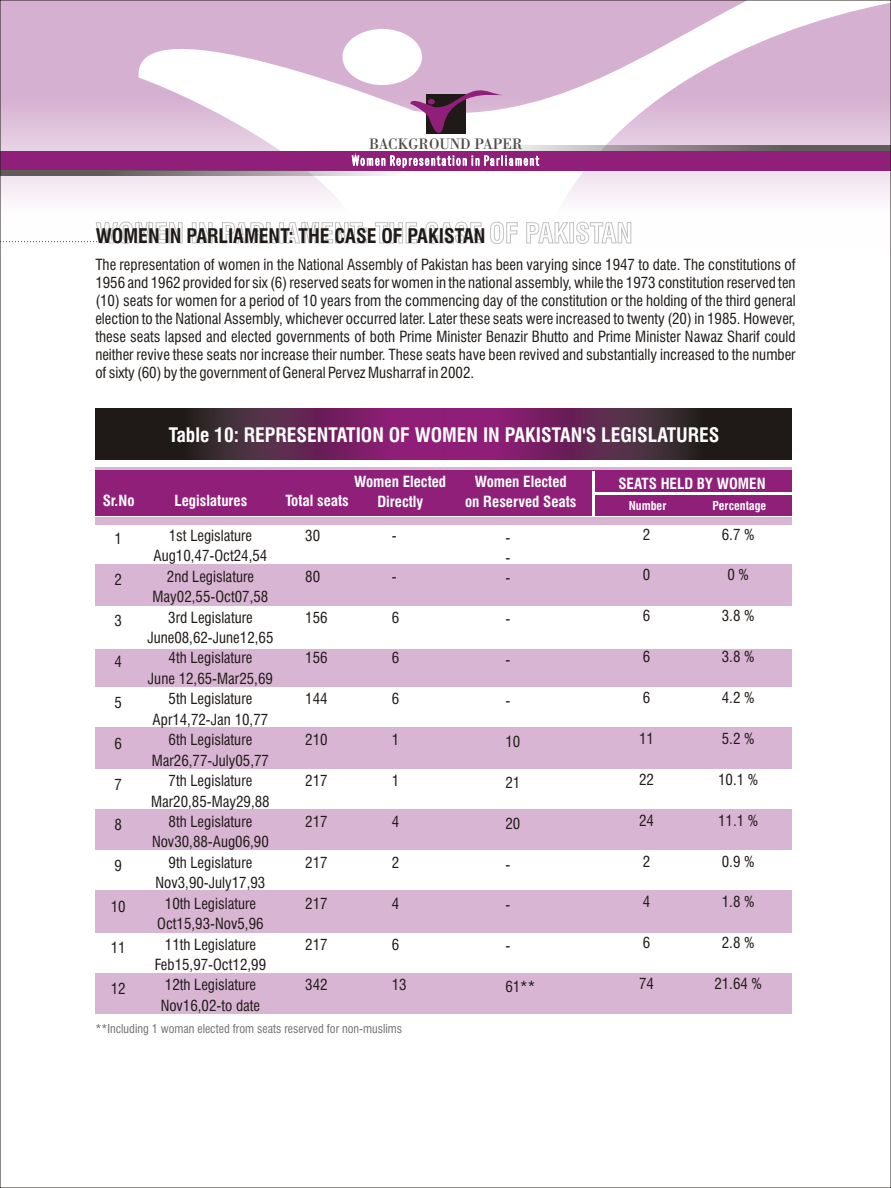
<style>
.page{position:relative;width:891px;height:1188px;background:#fff}
.page>*{position:absolute;margin:0;border:0;box-sizing:border-box;transform-origin:0 0}
.t1{font:700 19.65px "Swis 721 Cn BT";color:#1f1a17}
.t2{font:700 19.5px "Swis 721 Cn BT";color:#fff}
.t3{font:15.75px "Bodoni BT";color:#4d4a47;scale:.93 1}
.t4{font:15px/20.4px "Swis 721 Cn BT";color:#1f1a17;text-align:justify}
.t5{font:700 15px/20.5px "Swis 721 Cn BT";color:#fff;text-align:center}
.t6{font:13.2px "News Goth X Cn BT";letter-spacing:.12em;color:#fff}
.t7{font:12px "Swis 721 Cn BT";color:#737070}
.t8{font:700 12px "Swis 721 Cn BT";color:#fff}
</style>
<div class="page">
<svg style="left:2px;top:2px;width:129px;height:241px;fill:#dab8d5"></svg>
<svg style="left:131px;top:2px;width:758px;height:199px"></svg>
<svg style="left:410px;top:89px;width:96px;height:53px"></svg>
<div style="left:0;top:151px;width:891px;height:19px;background:#8f1f78"></div>
<svg style="left:2px;top:170px;width:581px;height:5px"></svg>
<svg style="left:308px;top:146px;width:581px;height:5px"></svg>
<svg style="left:0;top:241px;width:97px;height:1px"></svg>
<svg style="left:445px;top:408px;width:347px;height:52px;background:#532145"></svg>
<svg style="left:95px;top:408px;width:350px;height:52px;background:#532145"></svg>
<div style="left:96px;top:467px;width:696px;height:5px;background:#d9b5d4"></div>
<div style="left:96px;top:470px;width:696px;height:46px;background:#8f1f78"></div>
<div style="left:96px;top:517px;width:696px;height:497px;background:#d9b5d4"></div>
<div style="left:96px;top:525px;width:696px;height:39px;background:#fff"></div>
<hr style="left:592px;top:471px;width:2px;height:45px;background:#fff">
<hr style="left:593px;top:492px;width:199px;height:3px;background:#fff">
<div style="left:96px;top:606px;width:696px;height:42px;background:#fff"></div>
<div style="left:96px;top:688px;width:696px;height:39px;background:#fff"></div>
<div style="left:96px;top:769px;width:696px;height:39px;background:#fff"></div>
<div style="left:96px;top:850px;width:696px;height:40px;background:#fff"></div>
<div style="left:96px;top:934px;width:696px;height:39px;background:#fff"></div>
<p class="t3" style="left:369px;top:138px;width:167px">BACKGROUND PAPER</p>
<p class="t6" style="left:352px;top:155px;width:188px">Women Representation in Parliament</p>
<h1 class="t1" style="left:96px;top:228px;width:391px">WOMEN IN PARLIAMENT: THE CASE OF PAKISTAN</h1>
<p class="t4" style="left:95px;top:257px;width:702px;line-height:18px">The representation of women in the National Assembly of Pakistan has been varying since 1947 to date. The constitutions of 1956 and 1962 provided for six (6) reserved seats for women in the national assembly, while the 1973 constitution reserved ten (10) seats for women for a period of 10 years from the commencing day of the constitution or the holding of the third general election to the National Assembly, whichever occurred later. Later these seats were increased to twenty (20) in 1985. However, these seats lapsed and elected governments of both Prime Minister Benazir Bhutto and Prime Minister Nawaz Sharif could neither revive these seats nor increase their number. These seats have been revived and substantially increased to the number of sixty (60) by the government of General Pervez Musharraf in 2002.</p>
<h2 class="t2" style="left:169px;top:427px;width:552px">Table 10: REPRESENTATION OF WOMEN IN PAKISTAN'S LEGISLATURES</h2>
<p class="t5" style="left:354px;top:472px;width:93px">Women Elected<br>Directly</p>
<p class="t5" style="left:465px;top:472px;width:113px">Women Elected<br>on Reserved Seats</p>
<p class="t5" style="left:618px;top:475px;width:149px">SEATS HELD BY WOMEN</p>
<p class="t5" style="left:103px;top:492px;width:33px">Sr.No</p>
<p class="t8" style="left:629px;top:501px;width:39px">Number</p>
<p class="t8" style="left:713px;top:501px;width:55px">Percentage</p>
<p class="t5" style="left:175px;top:492px;width:74px">Legislatures</p>
<p class="t5" style="left:285px;top:492px;width:65px">Total seats</p>
<p class="t4" style="left:305px;top:527px;width:16px">30</p>
<p class="t4" style="left:305px;top:568px;width:16px">80</p>
<p class="t4" style="left:305px;top:608px;width:24px">156</p>
<p class="t4" style="left:305px;top:649px;width:24px">156</p>
<p class="t4" style="left:305px;top:690px;width:24px">144</p>
<p class="t4" style="left:305px;top:731px;width:24px">210</p>
<p class="t4" style="left:305px;top:772px;width:24px">217</p>
<p class="t4" style="left:305px;top:813px;width:24px">217</p>
<p class="t4" style="left:305px;top:854px;width:24px">217</p>
<p class="t4" style="left:305px;top:895px;width:24px">217</p>
<p class="t4" style="left:305px;top:935px;width:24px">217</p>
<p class="t4" style="left:305px;top:976px;width:24px">342</p>
<p class="t4" style="left:147px;top:527px;width:128px;text-align:center">1st Legislature<br>Aug10,47-Oct24,54<br>2nd Legislature<br>May02,55-Oct07,58<br>3rd Legislature<br>June08,62-June12,65<br>4th Legislature<br>June 12,65-Mar25,69<br>5th Legislature<br>Apr14,72-Jan 10,77<br>6th Legislature<br>Mar26,77-July05,77<br>7th Legislature<br>Mar20,85-May29,88<br>8th Legislature<br>Nov30,88-Aug06,90<br>9th Legislature<br>Nov3,90-July17,93<br>10th Legislature<br>Oct15,93-Nov5,96<br>11th Legislature<br>Feb15,97-Oct12,99<br>12th Legislature<br>Nov16,02-to date</p>
<p class="t4" style="left:114px;top:530px;width:9px">1</p>
<p class="t4" style="left:114px;top:571px;width:9px">2</p>
<p class="t4" style="left:114px;top:612px;width:9px">3</p>
<p class="t4" style="left:114px;top:653px;width:9px">4</p>
<p class="t4" style="left:114px;top:694px;width:9px">5</p>
<p class="t4" style="left:114px;top:735px;width:9px">6</p>
<p class="t4" style="left:114px;top:775px;width:9px">7</p>
<p class="t4" style="left:114px;top:816px;width:9px">8</p>
<p class="t4" style="left:114px;top:857px;width:9px">9</p>
<p class="t4" style="left:111px;top:898px;width:16px">10</p>
<p class="t4" style="left:111px;top:939px;width:16px">11</p>
<p class="t4" style="left:111px;top:980px;width:16px">12</p>
<p class="t7" style="left:96px;top:1024px;width:308px">**Including 1 woman elected from seats reserved for non-muslims</p>
<p class="t4" style="left:392px;top:527px;width:6px">-</p>
<p class="t4" style="left:392px;top:568px;width:6px">-</p>
<p class="t4" style="left:392px;top:609px;width:9px">6</p>
<p class="t4" style="left:392px;top:649px;width:9px">6</p>
<p class="t4" style="left:392px;top:690px;width:9px">6</p>
<p class="t4" style="left:392px;top:731px;width:9px">1</p>
<p class="t4" style="left:392px;top:772px;width:9px">1</p>
<p class="t4" style="left:392px;top:813px;width:9px">4</p>
<p class="t4" style="left:392px;top:854px;width:9px">2</p>
<p class="t4" style="left:392px;top:895px;width:9px">4</p>
<p class="t4" style="left:392px;top:935px;width:9px">6</p>
<p class="t4" style="left:392px;top:976px;width:16px">13</p>
<p class="t4" style="left:505px;top:528px;width:6px">- - -</p>
<p class="t4" style="left:505px;top:610px;width:6px">-</p>
<p class="t4" style="left:505px;top:651px;width:6px">-</p>
<p class="t4" style="left:505px;top:692px;width:6px">-</p>
<p class="t4" style="left:505px;top:733px;width:16px">10</p>
<p class="t4" style="left:505px;top:774px;width:16px">21</p>
<p class="t4" style="left:505px;top:815px;width:16px">20</p>
<p class="t4" style="left:505px;top:855px;width:6px">-</p>
<p class="t4" style="left:505px;top:896px;width:6px">-</p>
<p class="t4" style="left:505px;top:937px;width:6px">-</p>
<p class="t4" style="left:505px;top:978px;width:31px">61**</p>
<p class="t4" style="left:643px;top:526px;width:9px">2</p>
<p class="t4" style="left:643px;top:566px;width:9px">0</p>
<p class="t4" style="left:643px;top:607px;width:9px">6</p>
<p class="t4" style="left:643px;top:648px;width:9px">6</p>
<p class="t4" style="left:643px;top:689px;width:9px">6</p>
<p class="t4" style="left:639px;top:730px;width:16px">11</p>
<p class="t4" style="left:639px;top:771px;width:16px">22</p>
<p class="t4" style="left:639px;top:812px;width:16px">24</p>
<p class="t4" style="left:643px;top:853px;width:9px">2</p>
<p class="t4" style="left:643px;top:893px;width:9px">4</p>
<p class="t4" style="left:643px;top:934px;width:9px">6</p>
<p class="t4" style="left:639px;top:975px;width:16px">74</p>
<p class="t4" style="left:722px;top:525px;width:34px">6.7 %</p>
<p class="t4" style="left:727px;top:566px;width:23px">0 %</p>
<p class="t4" style="left:722px;top:607px;width:34px">3.8 %</p>
<p class="t4" style="left:722px;top:648px;width:34px">3.8 %</p>
<p class="t4" style="left:722px;top:689px;width:34px">4.2 %</p>
<p class="t4" style="left:722px;top:730px;width:34px">5.2 %</p>
<p class="t4" style="left:718px;top:771px;width:42px">10.1 %</p>
<p class="t4" style="left:718px;top:812px;width:42px">11.1 %</p>
<p class="t4" style="left:722px;top:852px;width:34px">0.9 %</p>
<p class="t4" style="left:722px;top:893px;width:34px">1.8 %</p>
<p class="t4" style="left:722px;top:934px;width:34px">2.8 %</p>
<p class="t4" style="left:714px;top:975px;width:49px">21.64 %</p>
</div>
